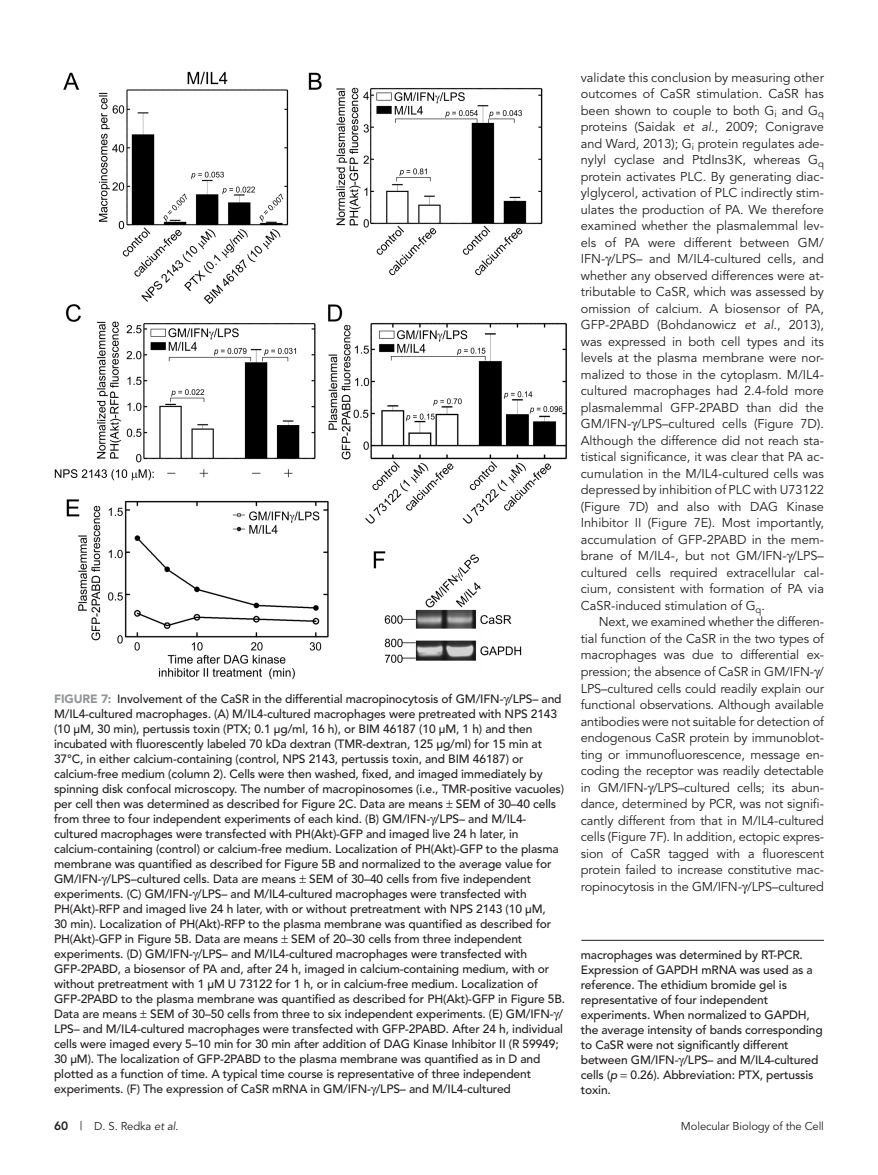
<style>
.page{position:relative;width:878px;height:1175px;background:#fff}
.page>*{position:absolute;margin:0;border:0;box-sizing:border-box;transform-origin:0 0}
.Para{font:12.75px/16.5px "Avenir";letter-spacing:-.01em;color:#231f20;text-align:justify}
.FigCaption{font:500 12px/15px "Avenir";letter-spacing:-.01em;color:#231f20}
.t1{font:11.25px "Avenir";letter-spacing:-.01em;color:#231f20}
.s1{font-weight:900;color:#939598}
.s2{font-style:italic}
.s3{font-weight:800;font-size:12px}
.s4{font-size:12px}
</style>
<div class="page">
<img style="left:54px;top:71px;width:513px;height:608px">
<hr style="left:581px;top:940px;width:243px;height:1px;background:#231f20">
<p class="FigCaption" style="left:54px;top:691px;width:512px"><span class="s1">FIGURE 7:</span> Involvement of the CaSR in the differential macropinocytosis of GM/IFN- /LPS– and M/IL4-cultured macrophages<span class="s2">.</span> (A) M/IL4-cultured macrophages were pretreated with NPS 2143 (10 µM, 30 min), pertussis toxin (PTX; 0.1 µg/ml, 16 h), or BIM 46187 (10 µM, 1 h) and then incubated with fluorescently labeled 70 kDa dextran (TMR-dextran, 125 µg/ml) for 15 min at 37°C, in either calcium-containing (control, NPS 2143, pertussis toxin, and BIM 46187) or calcium-free medium (column 2). Cells were then washed, fixed, and imaged immediately by spinning disk confocal microscopy. The number of macropinosomes (i.e., TMR-positive vacuoles) per cell then was determined as described for Figure 2C. Data are means SEM of 30–40 cells from three to four independent experiments of each kind. (B) GM/IFN- /LPS– and M/IL4- cultured macrophages were transfected with PH(Akt)-GFP and imaged live 24 h later, in calcium-containing (control) or calcium-free medium. Localization of PH(Akt)-GFP to the plasma membrane was quantified as described for Figure 5B and normalized to the average value for GM/IFN- /LPS–cultured cells. Data are means SEM of 30–40 cells from five independent experiments. (C) GM/IFN- /LPS– and M/IL4-cultured macrophages were transfected with PH(Akt)-RFP and imaged live 24 h later, with or without pretreatment with NPS 2143 (10 µM,<br>30 min). Localization of PH(Akt)-RFP to the plasma membrane was quantified as described for PH(Akt)-GFP in Figure 5B. Data are means SEM of 20–30 cells from three independent experiments. (D) GM/IFN- /LPS– and M/IL4-cultured macrophages were transfected with GFP-2PABD, a biosensor of PA and, after 24 h, imaged in calcium-containing medium, with or without pretreatment with 1 µM U 73122 for 1 h, or in calcium-free medium. Localization of GFP-2PABD to the plasma membrane was quantified as described for PH(Akt)-GFP in Figure 5B.<br>Data are means SEM of 30–50 cells from three to six independent experiments. (E) GM/IFN- / LPS– and M/IL4-cultured macrophages were transfected with GFP-2PABD. After 24 h, individual cells were imaged every 5–10 min for 30 min after addition of DAG Kinase Inhibitor II (R 59949; 30 µM). The localization of GFP-2PABD to the plasma membrane was quantified as in D and plotted as a function of time. A typical time course is representative of three independent experiments. (F) The expression of CaSR mRNA in GM/IFN- /LPS– and M/IL4-cultured</p>
<p class="Para" style="left:580px;top:69px;width:245px">validate this conclusion by measuring other outcomes of CaSR stimulation. CaSR has been shown to couple to both G<sub>i</sub> and G<sub>q </sub>proteins (Saidak <span class="s2">et al.</span>, 2009; Conigrave and Ward, 2013); G<sub>i</sub> protein regulates ade&shy;nylyl cyclase and PtdIns3K, whereas G<sub>q </sub>protein activates PLC. By generating diac&shy;ylglycerol, activation of PLC indirectly stim&shy;ulates the production of PA. We therefore examined whether the plasmalemmal lev&shy;els of PA were different between GM/ IFN- /LPS– and M/IL4-cultured cells, and whether any observed differences were at&shy;tributable to CaSR, which was assessed by omission of calcium. A biosensor of PA, GFP-2PABD (Bohdanowicz <span class="s2">et al.</span>, 2013), was expressed in both cell types and its levels at the plasma membrane were nor&shy;malized to those in the cytoplasm. M/IL4- cultured macrophages had 2.4-fold more plasmalemmal GFP-2PABD than did the GM/IFN- /LPS–cultured cells (Figure 7D).<br>Although the difference did not reach sta&shy;tistical significance, it was clear that PA ac&shy;cumulation in the M/IL4-cultured cells was depressed by inhibition of PLC with U73122 (Figure 7D) and also with DAG Kinase Inhibitor II (Figure 7E). Most importantly, accumulation of GFP-2PABD in the mem&shy;brane of M/IL4-, but not GM/IFN- /LPS– cultured cells required extracellular cal&shy;cium, consistent with formation of PA via CaSR-induced stimulation of G<sub>q</sub>.</p>
<p class="Para" style="left:581px;top:614px;width:245px;text-indent:18px">Next, we examined whether the differen&shy;tial function of the CaSR in the two types of macrophages was due to differential ex&shy;pression; the absence of CaSR in GM/IFN- / LPS–cultured cells could readily explain our functional observations. Although available antibodies were not suitable for detection of endogenous CaSR protein by immunoblot&shy;ting or immunofluorescence, message en&shy;coding the receptor was readily detectable in GM/IFN- /LPS–cultured cells; its abun&shy;dance, determined by PCR, was not signifi&shy;cantly different from that in M/IL4-cultured cells (Figure 7F). In addition, ectopic expres&shy;sion of CaSR tagged with a fluorescent protein failed to increase constitutive mac&shy;ropinocytosis in the GM/IFN- /LPS–cultured</p>
<p class="FigCaption" style="left:580px;top:947px;width:243px">macrophages was determined by RT-PCR.<br>Expression of GAPDH mRNA was used as a reference. The ethidium bromide gel is representative of four independent experiments. When normalized to GAPDH, the average intensity of bands corresponding to CaSR were not significantly different between GM/IFN- /LPS– and M/IL4-cultured cells (<span class="s2">p</span> 0.26). Abbreviation: PTX, pertussis toxin.</p>
<p class="t1" style="left:54px;top:1119px;width:126px"><span class="s3">60</span> <span class="s4">|</span> D. S. Redka <span class="s2">et al</span>.</p>
<p class="t1" style="left:681px;top:1119px;width:144px">Molecular Biology of the Cell</p>
</div>
